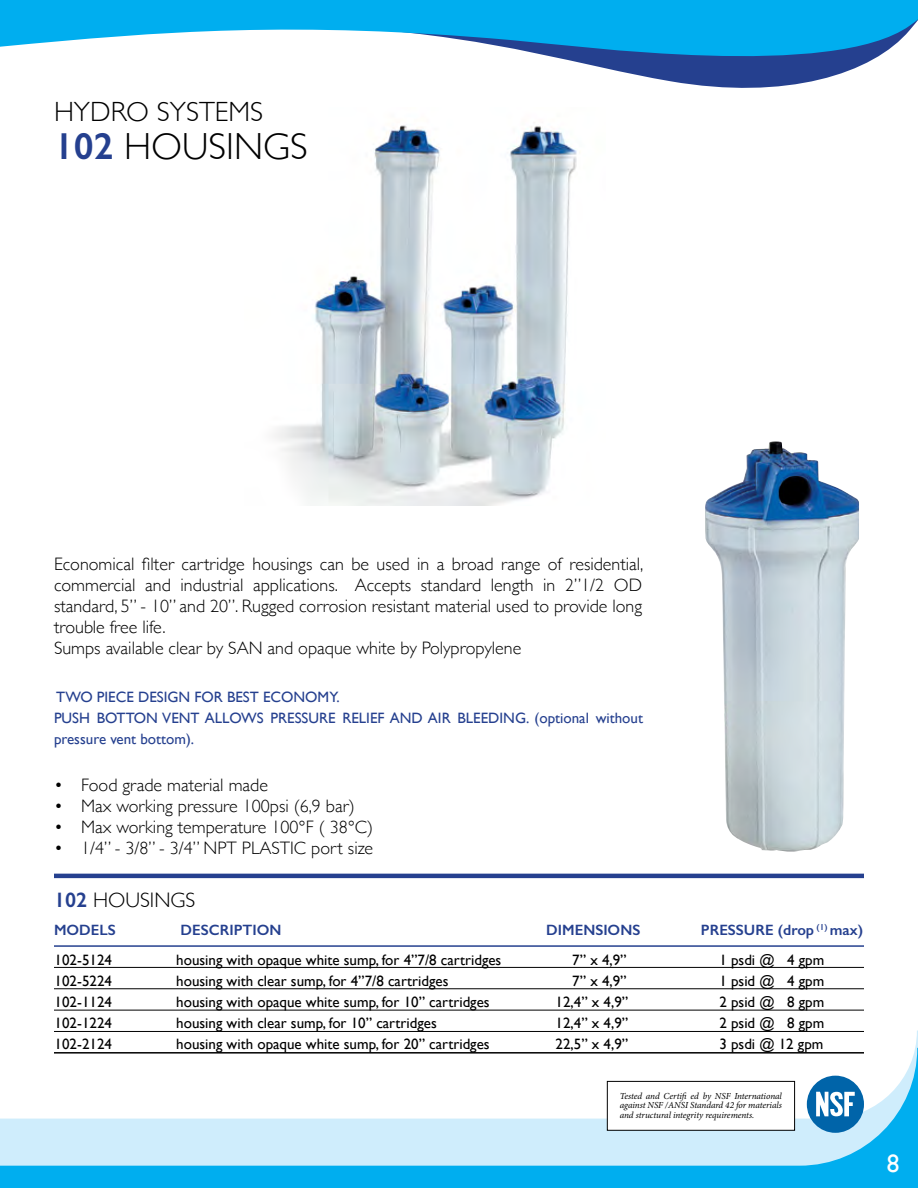
<style>
.page{position:relative;width:918px;height:1188px;background:#fff}
.page>*{position:absolute;margin:0;border:0;box-sizing:border-box;transform-origin:0 0}
.t1{font:300 37.65px "Gill Sans";color:#000}
.t2{font:300 27.75px "Gill Sans";color:#000}
.t3{font:25.2px "Gill Sans";color:#fff}
.t4{font:300 21px "Gill Sans";color:#000}
.t5{font:300 18px/21px "Gill Sans";color:#000}
.t6{font:15px/21px "Gill Sans";color:#000;text-align:justify}
.t7{font:15px/21px "Gill Sans";color:#25408f}
.t8{font:600 15px "Gill Sans";color:#25408f}
.t9{font:italic 9.3px/9.3px "Minion Pro";letter-spacing:-.01em;color:#000;text-align:justify}
.s1{font-weight:600;color:#25408f}
</style>
<div class="page">
<svg style="left:0;top:1044px;width:918px;height:144px"></svg>
<img style="left:274px;top:125px;width:303px;height:380px">
<hr style="left:54px;top:945px;width:810px;height:2px;background:#25408f">
<hr style="left:54px;top:967px;width:810px;height:1px;background:#000">
<hr style="left:54px;top:988px;width:810px;height:1px;background:#000">
<hr style="left:54px;top:1010px;width:810px;height:1px;background:#000">
<hr style="left:54px;top:1031px;width:810px;height:1px;background:#000">
<hr style="left:54px;top:1052px;width:810px;height:2px;background:#000">
<hr style="left:54px;top:874px;width:810px;height:4px;background:#25408f">
<img style="left:705px;top:441px;width:154px;height:411px">
<div style="left:607px;top:1081px;width:188px;height:49px;background:#fff"></div>
<div style="left:607px;top:1081px;width:188px;height:50px;border:1px solid #000"></div>
<div style="left:807px;top:1076px;width:57px;height:57px;background:#0064a9;border-radius:50%"></div>
<svg style="left:816px;top:1092px;width:39px;height:24px"></svg>
<svg style="left:664px;top:80px;width:153px;height:8px"></svg>
<svg style="left:0;top:0;width:918px;height:80px;fill:#00aeef"></svg>
<h2 class="t2" style="left:54px;top:90px;width:211px">HYDRO SYSTEMS</h2>
<h1 class="t1" style="left:54px;top:117px;width:255px"><span class="s1">102</span> HOUSINGS</h1>
<p class="t5" style="left:54px;top:553px;width:591px">Economical filter cartridge housings can be used in a broad range of residential, commercial and industrial applications. Accepts standard length in 2”1/2 OD standard, 5” - 10” and 20”. Rugged corrosion resistant material used to provide long trouble free life.<br>Sumps available clear by SAN and opaque white by Polypropylene</p>
<p class="t7" style="left:54px;top:686px;width:591px">TWO PIECE DESIGN FOR BEST ECONOMY.<br>PUSH BOTTON VENT ALLOWS PRESSURE RELIEF AND AIR BLEEDING. (optional without pressure vent bottom).</p>
<p class="t5" style="left:54px;top:774px;width:216px">• Food grade material made</p>
<p class="t5" style="left:54px;top:795px;width:302px">• Max working pressure 100psi (6,9 bar)</p>
<p class="t5" style="left:54px;top:816px;width:321px">• Max working temperature 100°F ( 38°C)</p>
<p class="t5" style="left:54px;top:837px;width:321px">• 1/4” - 3/8” - 3/4” NPT PLASTIC port size</p>
<p class="t4" style="left:54px;top:883px;width:143px"><span class="s1">102</span> HOUSINGS</p>
<p class="t8" style="left:181px;top:920px;width:102px">DESCRIPTION</p>
<p class="t8" style="left:546px;top:920px;width:96px">DIMENSIONS</p>
<p class="t8" style="left:701px;top:920px;width:164px">PRESSURE (drop <sup>(1)</sup> max)</p>
<p class="t8" style="left:54px;top:920px;width:63px">MODELS</p>
<p class="t6" style="left:55px;top:949px;width:59px">102-5124<br>102-5224<br>102-1124<br>102-1224<br>102-2124</p>
<p class="t6" style="left:556px;top:949px;width:74px;text-align:right">7” x 4,9”<br>7” x 4,9”<br>12,4” x 4,9”<br>12,4” x 4,9”<br>22,5” x 4,9”</p>
<p class="t6" style="left:719px;top:949px;width:106px">1 psdi @ 4 gpm 1 psid @ 4 gpm 2 psid @ 8 gpm 2 psid @ 8 gpm 3 psdi @ 12 gpm</p>
<p class="t6" style="left:176px;top:949px;width:327px;text-align:left">housing with opaque white sump, for 4”7/8 cartridges housing with clear sump, for 4”7/8 cartridges<br>housing with opaque white sump, for 10” cartridges housing with clear sump, for 10” cartridges<br>housing with opaque white sump, for 20” cartridges</p>
<p class="t9" style="left:620px;top:1092px;width:164px">Tested and Certifi ed by NSF International against NSF /ANSI Standard 42 for materials and structural integrity requirements.</p>
<h3 class="t3" style="left:887px;top:1149px;width:14px">8</h3>
</div>
